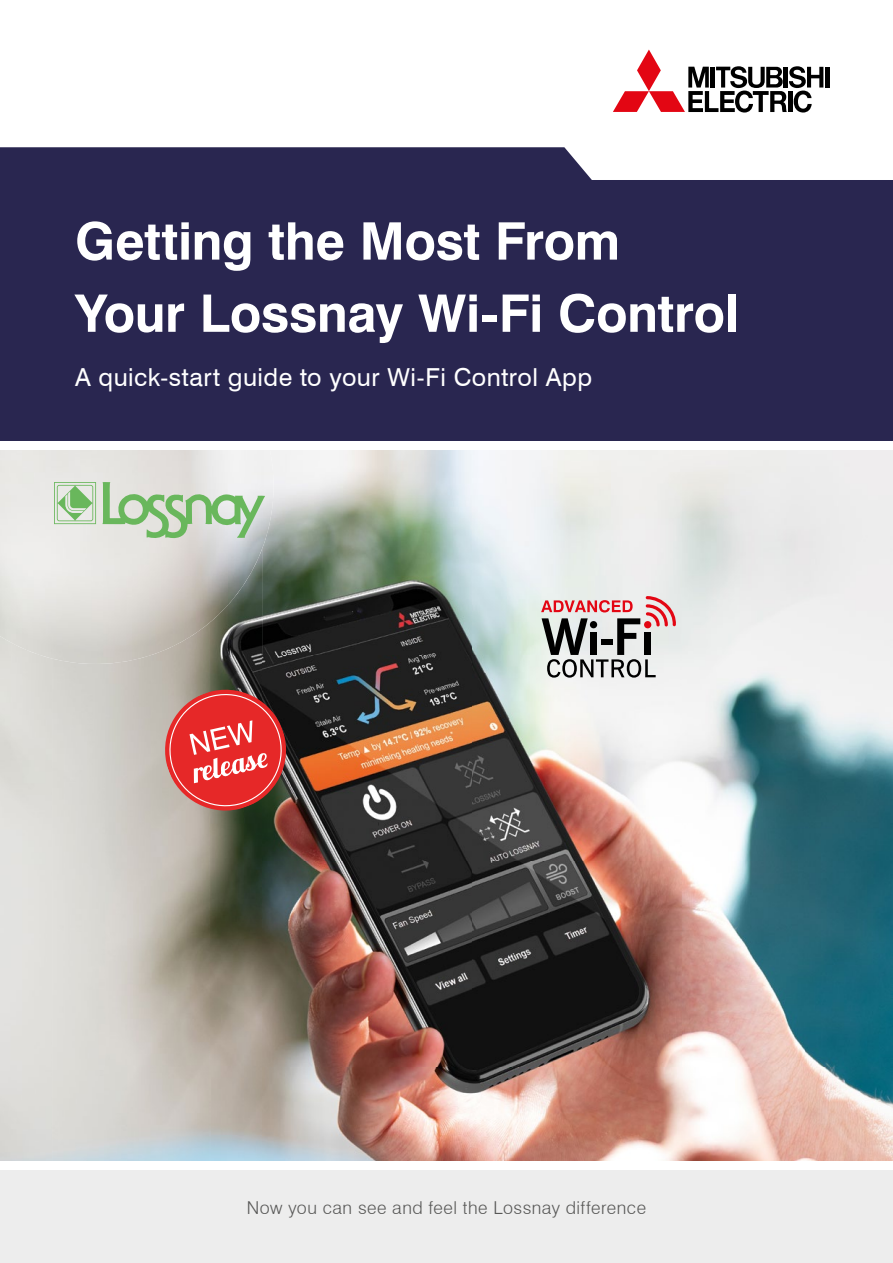
<style>
.page{position:relative;width:893px;height:1263px;background:#fff}
.page>*{position:absolute;margin:0;border:0;box-sizing:border-box;transform-origin:0 0}
.t1{font:700 51.75px/72.2px "Swiss 721 BT";letter-spacing:-.01em;color:#fff}
.t2{font:24.75px "Swiss 721 BT";letter-spacing:.02em;color:#fff}
.t3{font:300 17.85px "Swiss 721 BT";letter-spacing:.025em;color:#575756}
</style>
<div class="page">
<div style="left:0;top:147px;width:893px;height:294px;background:#292650"></div>
<img style="left:263px;top:450px;width:630px;height:711px">
<img style="left:210px;top:605px;width:53px;height:556px">
<img style="left:105px;top:664px;width:105px;height:497px">
<svg style="left:541px;top:596px;width:135px;height:82px;background:#b7a8a8"></svg>
<div style="left:0;top:1165px;width:893px;height:98px;background:#ededed"></div>
<div style="left:0;top:1161px;width:893px;height:9px;background:#fff"></div>
<img style="left:0;top:451px;width:228px;height:213px">
<img style="left:228px;top:450px;width:46px;height:155px">
<img style="left:0;top:450px;width:270px;height:1px">
<svg style="left:613px;top:50px;width:210px;height:63px"></svg>
<hr style="left:825px;top:67px;width:4px;height:21px;background:#000">
<svg style="left:54px;top:482px;width:42px;height:42px;background:#b4d4ad"></svg>
<svg style="left:102px;top:482px;width:163px;height:56px;background:#bbd4b5"></svg>
<svg style="left:159px;top:684px;width:133px;height:132px;background:#c15450"></svg>
<p class="t1" style="left:75px;top:205px;width:665px">Getting the Most From<br>Your Lossnay Wi-Fi Control</p>
<p class="t2" style="left:75px;top:362px;width:519px">A quick-start guide to your Wi-Fi Control App</p>
<p class="t3" style="left:247px;top:1197px;width:401px">Now you can see and feel the Lossnay difference</p>
</div>
